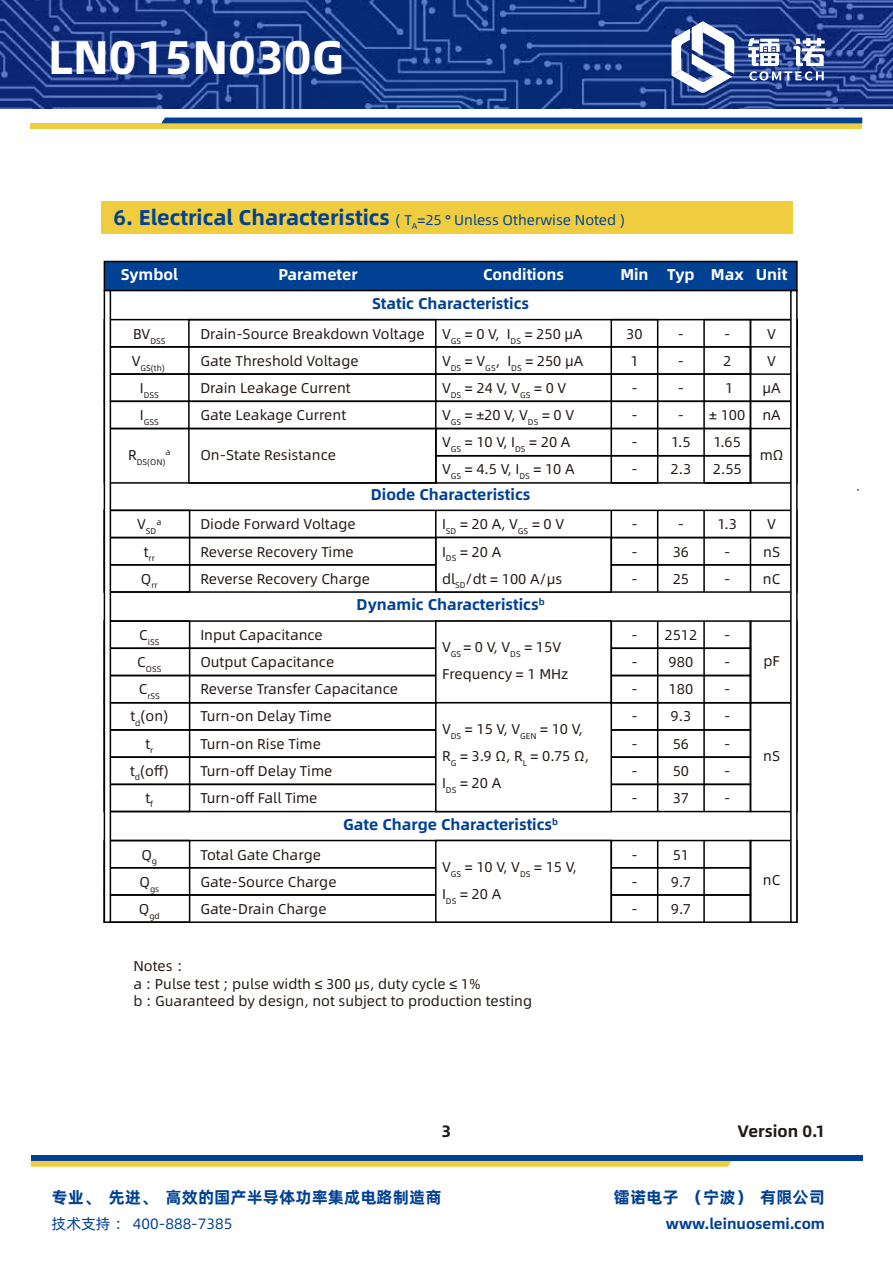
<style>
.page{position:relative;width:893px;height:1263px;background:#fff}
.page>*{position:absolute;margin:0;border:0;box-sizing:border-box;transform-origin:0 0}
.t1{font:47.25px "Alibaba Pu Hui Ti B";color:#fff}
.t2{font:21.3px "Alibaba Pu Hui Ti B";color:#004193}
.t3{font:16.5px "Alibaba Pu Hui Ti B";color:#004193}
.t4{font:16.5px "Alibaba Pu Hui Ti B";color:#231815}
.t5{font:15.6px "Alibaba Pu Hui Ti B";color:#004193}
.t6{font:15.6px "Alibaba Pu Hui Ti B";color:#fff}
.t7{font:15px "Alibaba Pu Hui Ti B";color:#004193}
.t8{font:15px "Alibaba Pu Hui Ti R";color:#004193}
.t9{font:14.25px/27px "Alibaba Pu Hui Ti R";color:#231815}
.t10{font:8.25px "Alibaba Pu Hui Ti R";color:#231815}
.s1{font-family:"Alibaba Pu Hui Ti R";font-size:14.25px}
</style>
<div class="page">
<div style="left:101px;top:201px;width:691px;height:32px;background:#efcd3e"></div>
<div style="left:31px;top:1155px;width:831px;height:6px;background:#004193"></div>
<svg style="left:31px;top:1161px;width:701px;height:6px"></svg>
<svg style="left:0;top:0;width:893px;height:108px"></svg>
<div style="left:31px;top:123px;width:831px;height:6px;background:#efcd3e"></div>
<div style="left:161px;top:118px;width:701px;height:5px;background:#004193"></div>
<svg style="left:671px;top:21px;width:63px;height:72px"></svg>
<svg style="left:748px;top:38px;width:77px;height:43px"></svg>
<div style="left:104px;top:261px;width:694px;height:30px;background:#004193;border:2px solid #000"></div>
<div style="left:104px;top:401px;width:694px;height:28px;border:2px solid #000"></div>
<div style="left:104px;top:319px;width:694px;height:29px;border:2px solid #000"></div>
<div style="left:104px;top:346px;width:647px;height:29px;border:2px solid #000"></div>
<div style="left:435px;top:428px;width:316px;height:28px;border:2px solid #000"></div>
<div style="left:435px;top:455px;width:316px;height:29px;border:2px solid #000"></div>
<div style="left:750px;top:319px;width:48px;height:165px;border:2px solid #000"></div>
<div style="left:104px;top:428px;width:332px;height:56px;border:2px solid #000"></div>
<div style="left:703px;top:319px;width:48px;height:165px;border:2px solid #000"></div>
<div style="left:610px;top:319px;width:48px;height:165px;border:2px solid #000"></div>
<div style="left:188px;top:319px;width:248px;height:165px;border:2px solid #000"></div>
<div style="left:104px;top:564px;width:694px;height:29px;border:2px solid #000"></div>
<div style="left:104px;top:510px;width:694px;height:28px;border:2px solid #000"></div>
<div style="left:104px;top:537px;width:694px;height:28px;border:2px solid #000"></div>
<div style="left:435px;top:537px;width:177px;height:56px;background:#fff;border:2px solid #000"></div>
<div style="left:104px;top:510px;width:86px;height:83px;border:2px solid #000"></div>
<hr style="left:610px;top:510px;width:2px;height:82px;background:#000">
<hr style="left:435px;top:510px;width:1px;height:82px;background:#000">
<hr style="left:657px;top:510px;width:1px;height:82px;background:#000">
<hr style="left:703px;top:510px;width:2px;height:82px;background:#000">
<hr style="left:750px;top:510px;width:1px;height:82px;background:#000">
<div style="left:750px;top:702px;width:48px;height:110px;border:2px solid #000"></div>
<div style="left:104px;top:620px;width:647px;height:29px;border:2px solid #000"></div>
<div style="left:104px;top:647px;width:647px;height:29px;border:2px solid #000"></div>
<div style="left:104px;top:702px;width:647px;height:29px;border:2px solid #000"></div>
<div style="left:104px;top:729px;width:647px;height:29px;border:2px solid #000"></div>
<div style="left:104px;top:784px;width:647px;height:28px;border:2px solid #000"></div>
<div style="left:435px;top:620px;width:177px;height:83px;background:#fff;border:2px solid #000"></div>
<div style="left:104px;top:620px;width:86px;height:192px;border:2px solid #000"></div>
<div style="left:435px;top:702px;width:177px;height:110px;background:#fff;border:2px solid #000"></div>
<hr style="left:610px;top:621px;width:2px;height:82px;background:#000">
<hr style="left:657px;top:621px;width:1px;height:190px;background:#000">
<hr style="left:703px;top:621px;width:2px;height:190px;background:#000">
<hr style="left:750px;top:621px;width:1px;height:82px;background:#000">
<div style="left:750px;top:840px;width:48px;height:83px;border:2px solid #000"></div>
<div style="left:104px;top:894px;width:647px;height:29px;border:2px solid #000"></div>
<div style="left:104px;top:840px;width:647px;height:28px;border:2px solid #000"></div>
<div style="left:104px;top:867px;width:647px;height:29px;border:2px solid #000"></div>
<div style="left:435px;top:840px;width:177px;height:83px;background:#fff;border:2px solid #000"></div>
<div style="left:104px;top:840px;width:86px;height:83px;border:2px solid #000"></div>
<hr style="left:610px;top:840px;width:2px;height:82px;background:#000">
<hr style="left:750px;top:840px;width:1px;height:82px;background:#000">
<hr style="left:703px;top:840px;width:2px;height:82px;background:#000">
<hr style="left:657px;top:840px;width:1px;height:82px;background:#000">
<svg style="left:104px;top:290px;width:7px;height:633px"></svg>
<svg style="left:790px;top:290px;width:8px;height:633px"></svg>
<h1 class="t1" style="left:48px;top:20px;width:298px">LN015N030G</h1>
<h2 class="t2" style="left:114px;top:200px;width:513px">6. Electrical Characteristics <span class="s1">( T</span><sub>A</sub><span class="s1">=25 ° Unless Otherwise Noted )</span></h2>
<p class="t6" style="left:121px;top:262px;width:59px">Symbol</p>
<p class="t6" style="left:279px;top:262px;width:81px">Parameter</p>
<p class="t6" style="left:483px;top:262px;width:83px">Conditions</p>
<p class="t6" style="left:620px;top:262px;width:169px">Min Typ Max Unit</p>
<p class="t5" style="left:372px;top:291px;width:159px">Static Characteristics</p>
<p class="t10" style="left:133px;top:334px;width:34px"><sup>BV</sup>DSS</p>
<p class="t10" style="left:132px;top:361px;width:35px"><sup>V</sup>GS(th)</p>
<p class="t10" style="left:140px;top:389px;width:21px"><sup>I</sup>DSS</p>
<p class="t10" style="left:140px;top:416px;width:20px"><sup>I</sup>GSS</p>
<p class="t9" style="left:200px;top:319px;width:226px">Drain-Source Breakdown Voltage<br>Gate Threshold Voltage<br>Drain Leakage Current<br>Gate Leakage Current</p>
<p class="t9" style="left:442px;top:319px;width:143px">V<sub>GS</sub> = 0 V, I<sub>DS</sub> = 250 μA<br>V<sub>DS</sub> = V<sub>GS</sub>, I<sub>DS</sub> = 250 μA<br>V<sub>DS</sub> = 24 V, V<sub>GS</sub> = 0 V<br>V<sub>GS</sub> = ±20 V, V<sub>DS</sub> = 0 V<br>V<sub>GS</sub> = 10 V, I<sub>DS</sub> = 20 A<br>V<sub>GS</sub> = 4.5 V, I<sub>DS</sub> = 10 A</p>
<p class="t9" style="left:626px;top:319px;width:18px">30<br>1 -<br>-<br>-<br>-</p>
<p class="t9" style="left:671px;top:319px;width:22px;text-align:center">-<br>-<br>-<br>-<br>1.5<br>2.3</p>
<p class="t9" style="left:709px;top:319px;width:38px;text-align:center">-<br>2<br>1<br>± 100<br>1.65<br>2.55</p>
<p class="t9" style="left:762px;top:319px;width:20px;text-align:center">V<br>V μA nA</p>
<p class="t10" style="left:128px;top:456px;width:39px"><sup>R</sup>DS(ON)</p>
<p class="t10" style="left:166px;top:446px;width:7px">a</p>
<p class="t9" style="left:200px;top:441px;width:137px">On-State Resistance</p>
<p class="t9" style="left:760px;top:441px;width:25px">mΩ</p>
<p class="t10" style="left:137px;top:525px;width:21px"><sup>V</sup>SD</p>
<p class="t10" style="left:156px;top:516px;width:7px">a</p>
<p class="t10" style="left:144px;top:552px;width:13px"><sup>t</sup>rr</p>
<p class="t10" style="left:141px;top:579px;width:18px"><sup>Q</sup>rr</p>
<p class="t10" style="left:139px;top:636px;width:22px"><sup>C</sup>iSS</p>
<p class="t10" style="left:137px;top:663px;width:26px"><sup>C</sup>OSS</p>
<p class="t10" style="left:139px;top:690px;width:23px"><sup>C</sup>rSS</p>
<p class="t9" style="left:130px;top:702px;width:40px;text-align:center">t<sub>d</sub>(on) t<sub>r </sub>t<sub>d</sub>(off) t<sub>f</sub></p>
<p class="t9" style="left:141px;top:840px;width:17px">Q<sub>g</sub></p>
<p class="t10" style="left:139px;top:882px;width:21px"><sup>Q</sup>gs</p>
<p class="t10" style="left:139px;top:909px;width:23px"><sup>Q</sup>gd</p>
<p class="t5" style="left:371px;top:482px;width:161px">Diode Characteristics</p>
<p class="t9" style="left:200px;top:510px;width:171px">Diode Forward Voltage<br>Reverse Recovery Time<br>Reverse Recovery Charge</p>
<p class="t9" style="left:442px;top:510px;width:124px">I<sub>SD</sub> = 20 A, V<sub>GS</sub> = 0 V<br>I<sub>DS</sub> = 20 A<br>dl<sub>SD</sub>/dt = 100 A/μs</p>
<p class="t9" style="left:631px;top:510px;width:8px;text-align:justify">- - -</p>
<p class="t9" style="left:673px;top:510px;width:18px;text-align:center">-<br>36<br>25</p>
<p class="t9" style="left:718px;top:510px;width:21px;text-align:center">1.3 -<br>-</p>
<p class="t9" style="left:763px;top:510px;width:19px;text-align:center">V nS nC</p>
<p class="t5" style="left:357px;top:593px;width:190px">Dynamic Characteristics<sup>b</sup></p>
<p class="t9" style="left:200px;top:621px;width:199px">Input Capacitance<br>Output Capacitance<br>Reverse Transfer Capacitance<br>Turn-on Delay Time<br>Turn-on Rise Time<br>Turn-off Delay Time<br>Turn-off Fall Time</p>
<p class="t9" style="left:442px;top:633px;width:128px">V<sub>GS</sub> = 0 V, V<sub>DS</sub> = 15V<br>Frequency = 1 MHz</p>
<p class="t9" style="left:442px;top:715px;width:148px">V<sub>DS</sub> = 15 V, V<sub>GEN</sub> = 10 V,<br>R<sub>G</sub> = 3.9 Ω, R<sub>L</sub> = 0.75 Ω,<br>I<sub>DS</sub> = 20 A</p>
<p class="t5" style="left:343px;top:812px;width:217px">Gate Charge Characteristics<sup>b</sup></p>
<p class="t9" style="left:631px;top:621px;width:8px;text-align:justify">- - - - - - -</p>
<p class="t9" style="left:664px;top:621px;width:34px">2512<br>980<br>180<br>9.3<br>56<br>50<br>37</p>
<p class="t9" style="left:724px;top:621px;width:8px;text-align:justify">- - - - - - -</p>
<p class="t9" style="left:200px;top:840px;width:138px">Total Gate Charge<br>Gate-Source Charge<br>Gate-Drain Charge</p>
<p class="t9" style="left:442px;top:852px;width:136px">V<sub>GS</sub> = 10 V, V<sub>DS</sub> = 15 V,<br>I<sub>DS</sub> = 20 A</p>
<p class="t9" style="left:631px;top:840px;width:8px;text-align:justify">- - -</p>
<p class="t9" style="left:671px;top:840px;width:22px">51<br>9.7<br>9.7</p>
<p class="t9" style="left:763px;top:646px;width:18px">pF</p>
<p class="t9" style="left:763px;top:742px;width:18px">nS</p>
<p class="t9" style="left:763px;top:866px;width:19px">nC</p>
<p class="t9" style="left:133px;top:957px;width:400px;line-height:17.1px">Notes ：<br>a : Pulse test ; pulse width ≤ 300 μs, duty cycle ≤ 1%<br>b : Guaranteed by design, not subject to production testing</p>
<p class="t4" style="left:442px;top:1118px;width:11px">3</p>
<p class="t4" style="left:737px;top:1118px;width:89px">Version 0.1</p>
<p class="t3" style="left:52px;top:1184px;width:391px">专业、先进、高效的国产半导体功率集成电路制造商</p>
<p class="t3" style="left:614px;top:1184px;width:213px">镭诺电子（宁波）有限公司</p>
<p class="t8" style="left:52px;top:1213px;width:182px">技术支持： 400-888-7385</p>
<p class="t7" style="left:666px;top:1212px;width:161px">www.leinuosemi.com</p>
</div>
